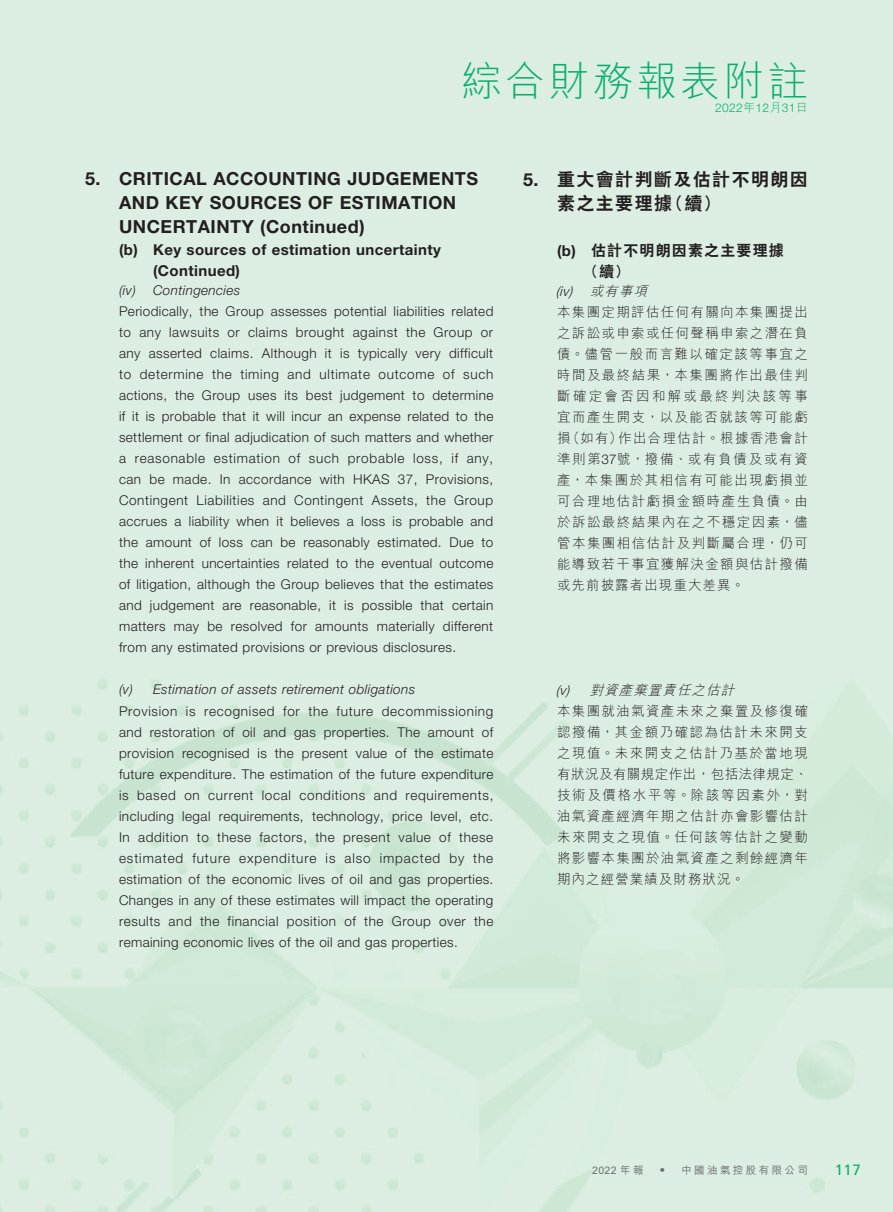
<style>
.page{position:relative;width:893px;height:1212px;background:#fff}
.page>*{position:absolute;margin:0;border:0;box-sizing:border-box;transform-origin:0 0}
.t1{font:300 40.5px "M Hei HK";letter-spacing:.08em;color:#0baf6a}
.t2{font:700 18px/24px "Helvetica Neue LT Std";letter-spacing:.03em;color:#231f20}
.t3{font:800 18px/24px "C Hei 2 HK";letter-spacing:.08em;color:#231f20}
.t4{font:700 15px/21px "Helvetica Neue LT Std";letter-spacing:.03em;color:#231f20}
.t5{font:800 15px/21px "C Hei 2 HK";letter-spacing:.08em;color:#231f20}
.t6{font:15px "Frutiger LT Std";color:#0baf6a}
.t7{font:300 13.5px/21px "Helvetica Neue LT Std";letter-spacing:.03em;color:#231f20;text-align:justify}
.t8{font:300 13.5px/21px "M Hei HK";letter-spacing:.1em;color:#231f20;text-align:justify}
.t9{font:italic 300 13.5px "Helvetica Neue LT Std";letter-spacing:.03em;color:#231f20}
.t10{font:italic 300 13.5px "Helvetica Neue LT Std";color:#231f20}
.t11{font:italic 300 13.5px "M Hei HK";color:#231f20}
.t12{font:300 12px "Helvetica Neue LT Std";letter-spacing:.03em;color:#0baf6a}
.t13{font:500 10.5px "M Hei HK";letter-spacing:.23em;color:#6c6d70}
.s1{font-family:"M Hei HK"}
.s2{font-family:"Helvetica Neue LT Std";font-weight:700}
.s3{font-family:"Helvetica Neue LT Std"}
.s4{font-family:"Helvetica Neue LT Std";font-style:italic}
.s5{font-style:italic}
</style>
<div class="page">
<h1 class="t1" style="left:462px;top:52px;width:348px">綜合財務報表附註</h1>
<p class="t12" style="left:715px;top:101px;width:94px">2022<span class="s1">年</span>12<span class="s1">月</span>31<span class="s1">日</span></p>
<h2 class="t2" style="left:119px;top:166px;width:360px;text-indent:-34px">5. CRITICAL ACCOUNTING JUDGEMENTS<br>AND KEY SOURCES OF ESTIMATION<br>UNCERTAINTY (Continued)</h2>
<p class="t4" style="left:153px;top:238px;width:289px;text-indent:-34px">(b) Key sources of estimation uncertainty (Continued)</p>
<p class="t9" style="left:119px;top:282px;width:123px">(iv) Contingencies</p>
<p class="t7" style="left:119px;top:301px;width:376px">Periodically, the Group assesses potential liabilities related to any lawsuits or claims brought against the Group or any asserted claims. Although it is typically very difficult to determine the timing and ultimate outcome of such actions, the Group uses its best judgement to determine if it is probable that it will incur an expense related to the settlement or final adjudication of such matters and whether a reasonable estimation of such probable loss, if any, can be made. In accordance with HKAS 37, Provisions, Contingent Liabilities and Contingent Assets, the Group accrues a liability when it believes a loss is probable and the amount of loss can be reasonably estimated. Due to the inherent uncertainties related to the eventual outcome of litigation, although the Group believes that the estimates and judgement are reasonable, it is possible that certain matters may be resolved for amounts materially different from any estimated provisions or previous disclosures.</p>
<p class="t9" style="left:119px;top:682px;width:298px">(v) Estimation of assets retirement obligations</p>
<p class="t7" style="left:119px;top:700px;width:376px">Provision is recognised for the future decommissioning and restoration of oil and gas properties. The amount of provision recognised is the present value of the estimate future expenditure. The estimation of the future expenditure is based on current local conditions and requirements, including legal requirements, technology, price level, etc.<br>In addition to these factors, the present value of these estimated future expenditure is also impacted by the estimation of the economic lives of oil and gas properties.<br>Changes in any of these estimates will impact the operating results and the financial position of the Group over the remaining economic lives of the oil and gas properties.</p>
<h2 class="t3" style="left:557px;top:168px;width:252px;text-indent:-34px"><span class="s2">5.</span> 重大會計判斷及估計不明朗因素之主要理據（續）</h2>
<p class="t5" style="left:584px;top:240px;width:202px;text-indent:-27px"><span class="s2">(b)</span> 估計不明朗因素之主要理據（續）</p>
<p class="t10" style="left:556px;top:283px;width:19px">(iv)</p>
<p class="t11" style="left:590px;top:282px;width:63px">或有事項</p>
<p class="t8" style="left:557px;top:301px;width:252px">本集團定期評估任何有關向本集團提出之訴訟或申索或任何聲稱申索之潛在負債。儘管一般而言難以確定該等事宜之時間及最終結果，本集團將作出最佳判斷確定會否因和解或最終判決該等事宜而產生開支，以及能否就該等可能虧損（如有）作出合理估計。根據香港會計準則第<span class="s3">37</span>號，撥備、或有負債及或有資產，本集團於其相信有可能出現虧損並可合理地估計虧損金額時產生負債。由於訴訟最終結果內在之不穩定因素，儘管本集團相信估計及判斷屬合理，仍可能導致若干事宜獲解決金額與估計撥備或先前披露者出現重大差異。</p>
<p class="t8" style="left:556px;top:679px;width:254px;text-align:left"><span class="s4">(v)</span> <span class="s5">對資產棄置責任之估計<br></span>本集團就油氣資產未來之棄置及修復確認撥備，其金額乃確認為估計未來開支之現值。未來開支之估計乃基於當地現有狀況及有關規定作出，包括法律規定、技術及價格水平等。除該等因素外，對油氣資產經濟年期之估計亦會影響估計未來開支之現值。任何該等估計之變動將影響本集團於油氣資產之剩餘經濟年期內之經營業績及財務狀況。</p>
<p class="t13" style="left:592px;top:1162px;width:53px">2022 年報</p>
<p class="t13" style="left:657px;top:1162px;width:152px">• 中國油氣控股有限公司</p>
<p class="t6" style="left:835px;top:1161px;width:27px">117</p>
</div>
